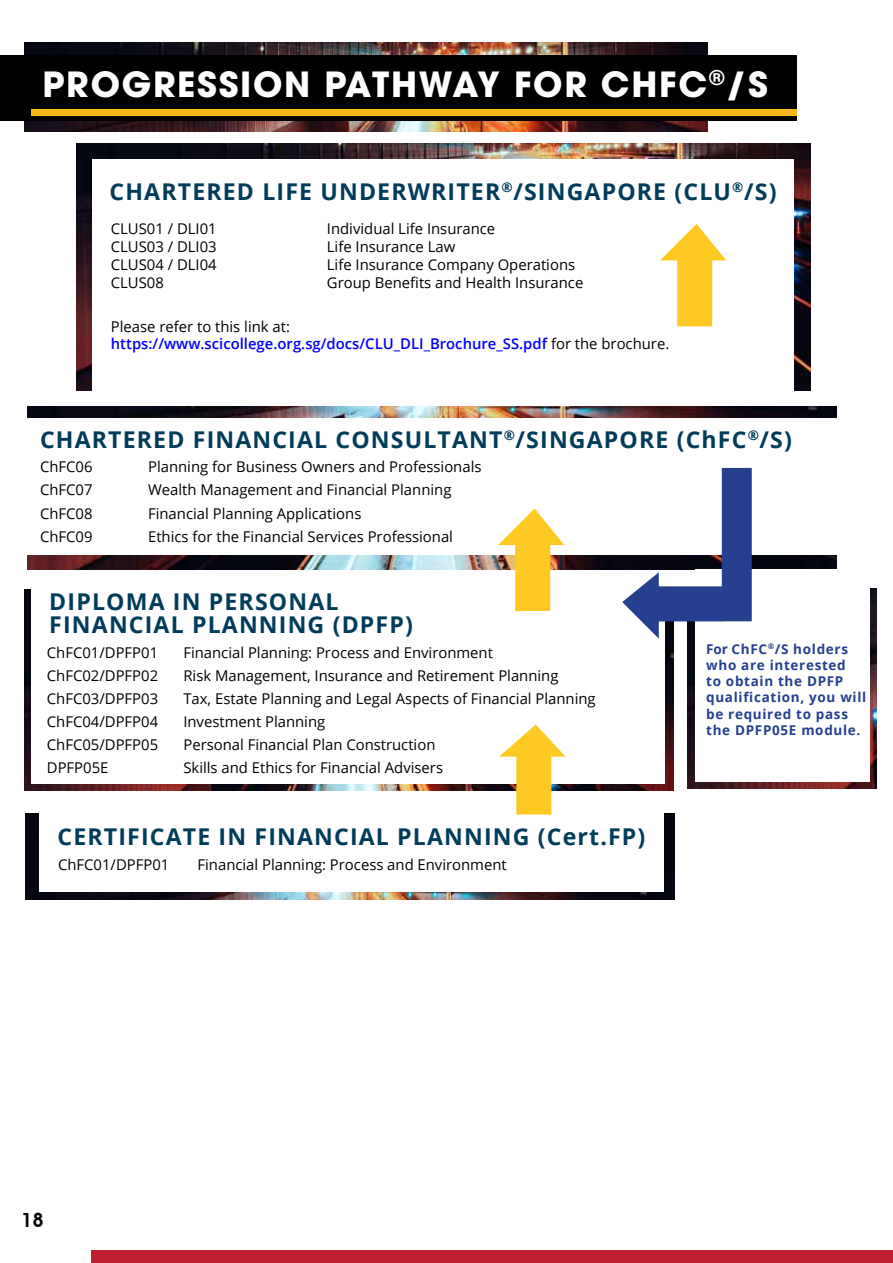
<style>
.page{position:relative;width:893px;height:1263px;background:#fff}
.page>*{position:absolute;margin:0;border:0;box-sizing:border-box;transform-origin:0 0}
.t1{font:700 34.5px "ITC Avant Garde Pro";letter-spacing:.05em;color:#fff}
.t2{font:700 23.1px/23.1px "Open Sans";letter-spacing:.05em;color:#003c59}
.t3{font:600 19.5px "Avant Garde IT Cby BT";color:#000}
.t4{font:14.85px "Open Sans";color:#000}
.t5{font:600 14.85px/17.9px "Open Sans";color:#00f}
.t6{font:700 13.5px/16.2px "Open Sans";letter-spacing:.05em;color:#25408f}
.s1{font-weight:400;color:#000}
</style>
<div class="page">
<img style="left:24px;top:43px;width:683px;height:89px">
<div style="left:0;top:55px;width:796px;height:66px;background:#000"></div>
<img style="left:24px;top:589px;width:649px;height:201px">
<div style="left:32px;top:571px;width:633px;height:212px;background:#fff"></div>
<img style="left:76px;top:144px;width:734px;height:246px">
<div style="left:93px;top:160px;width:701px;height:235px;background:#fff"></div>
<svg style="left:660px;top:224px;width:66px;height:102px"></svg>
<img style="left:28px;top:406px;width:809px;height:164px">
<div style="left:20px;top:418px;width:832px;height:137px;background:#fff"></div>
<svg style="left:498px;top:508px;width:66px;height:103px"></svg>
<img style="left:25px;top:813px;width:649px;height:87px">
<div style="left:39px;top:805px;width:625px;height:87px;background:#fff"></div>
<svg style="left:499px;top:724px;width:66px;height:90px"></svg>
<div style="left:31px;top:110px;width:765px;height:6px;background:#f7b519"></div>
<img style="left:687px;top:588px;width:189px;height:201px">
<div style="left:696px;top:570px;width:174px;height:212px;background:#fff"></div>
<svg style="left:622px;top:468px;width:130px;height:171px"></svg>
<div style="left:91px;top:1250px;width:802px;height:13px;background:#bf1f2e"></div>
<h1 class="t1" style="left:43px;top:61px;width:727px">PROGRESSION PATHWAY FOR CHFC<sup>®</sup>/S</h1>
<h2 class="t2" style="left:110px;top:179px;width:668px">CHARTERED LIFE UNDERWRITER<sup>®</sup>/SINGAPORE (CLU<sup>®</sup>/S)</h2>
<p class="t4" style="left:111px;top:219px;width:107px">CLUS01 / DLI01</p>
<p class="t4" style="left:327px;top:219px;width:170px">Individual Life Insurance</p>
<p class="t4" style="left:111px;top:236px;width:107px">CLUS03 / DLI03</p>
<p class="t4" style="left:327px;top:236px;width:130px">Life Insurance Law</p>
<p class="t4" style="left:111px;top:254px;width:107px">CLUS04 / DLI04</p>
<p class="t4" style="left:327px;top:254px;width:250px">Life Insurance Company Operations</p>
<p class="t4" style="left:111px;top:272px;width:55px">CLUS08</p>
<p class="t4" style="left:327px;top:272px;width:258px">Group Benefits and Health Insurance</p>
<p class="t5" style="left:111px;top:317px;width:560px"><span class="s1">Please refer to this link at: </span>https://www.scicollege.org.sg/docs/CLU_DLI_Brochure_SS.pdf <span class="s1">for the brochure.</span></p>
<h2 class="t2" style="left:40px;top:427px;width:753px">CHARTERED FINANCIAL CONSULTANT<sup>®</sup>/SINGAPORE (ChFC<sup>®</sup>/S)</h2>
<p class="t4" style="left:40px;top:457px;width:54px">ChFC06</p>
<p class="t4" style="left:148px;top:457px;width:335px">Planning for Business Owners and Professionals</p>
<p class="t4" style="left:40px;top:480px;width:54px">ChFC07</p>
<p class="t4" style="left:148px;top:480px;width:305px">Wealth Management and Financial Planning</p>
<p class="t4" style="left:40px;top:503px;width:54px">ChFC08</p>
<p class="t4" style="left:148px;top:503px;width:215px">Financial Planning Applications</p>
<p class="t4" style="left:40px;top:526px;width:54px">ChFC09</p>
<p class="t4" style="left:148px;top:526px;width:306px">Ethics for the Financial Services Professional</p>
<h2 class="t2" style="left:49px;top:590px;width:365px">DIPLOMA IN PERSONAL<br>FINANCIAL PLANNING (DPFP)</h2>
<p class="t4" style="left:47px;top:642px;width:113px">ChFC01/DPFP01</p>
<p class="t4" style="left:183px;top:642px;width:311px">Financial Planning: Process and Environment</p>
<p class="t4" style="left:47px;top:665px;width:113px">ChFC02/DPFP02</p>
<p class="t4" style="left:183px;top:665px;width:377px">Risk Management, Insurance and Retirement Planning</p>
<p class="t4" style="left:47px;top:688px;width:113px">ChFC03/DPFP03</p>
<p class="t4" style="left:183px;top:688px;width:414px">Tax, Estate Planning and Legal Aspects of Financial Planning</p>
<p class="t4" style="left:47px;top:711px;width:113px">ChFC04/DPFP04</p>
<p class="t4" style="left:183px;top:711px;width:143px">Investment Planning</p>
<p class="t4" style="left:47px;top:734px;width:113px">ChFC05/DPFP05</p>
<p class="t4" style="left:183px;top:734px;width:254px">Personal Financial Plan Construction</p>
<p class="t4" style="left:47px;top:757px;width:63px">DPFP05E</p>
<p class="t4" style="left:183px;top:757px;width:261px">Skills and Ethics for Financial Advisers</p>
<h2 class="t2" style="left:58px;top:824px;width:589px">CERTIFICATE IN FINANCIAL PLANNING (Cert.FP)</h2>
<p class="t4" style="left:58px;top:855px;width:113px">ChFC01/DPFP01</p>
<p class="t4" style="left:198px;top:855px;width:311px">Financial Planning: Process and Environment</p>
<p class="t6" style="left:706px;top:640px;width:162px">For ChFC<sup>®</sup>/S holders who are interested<br>to obtain the DPFP qualification, you will be required to pass the DPFP05E module.</p>
<h3 class="t3" style="left:21px;top:1208px;width:24px">18</h3>
</div>
